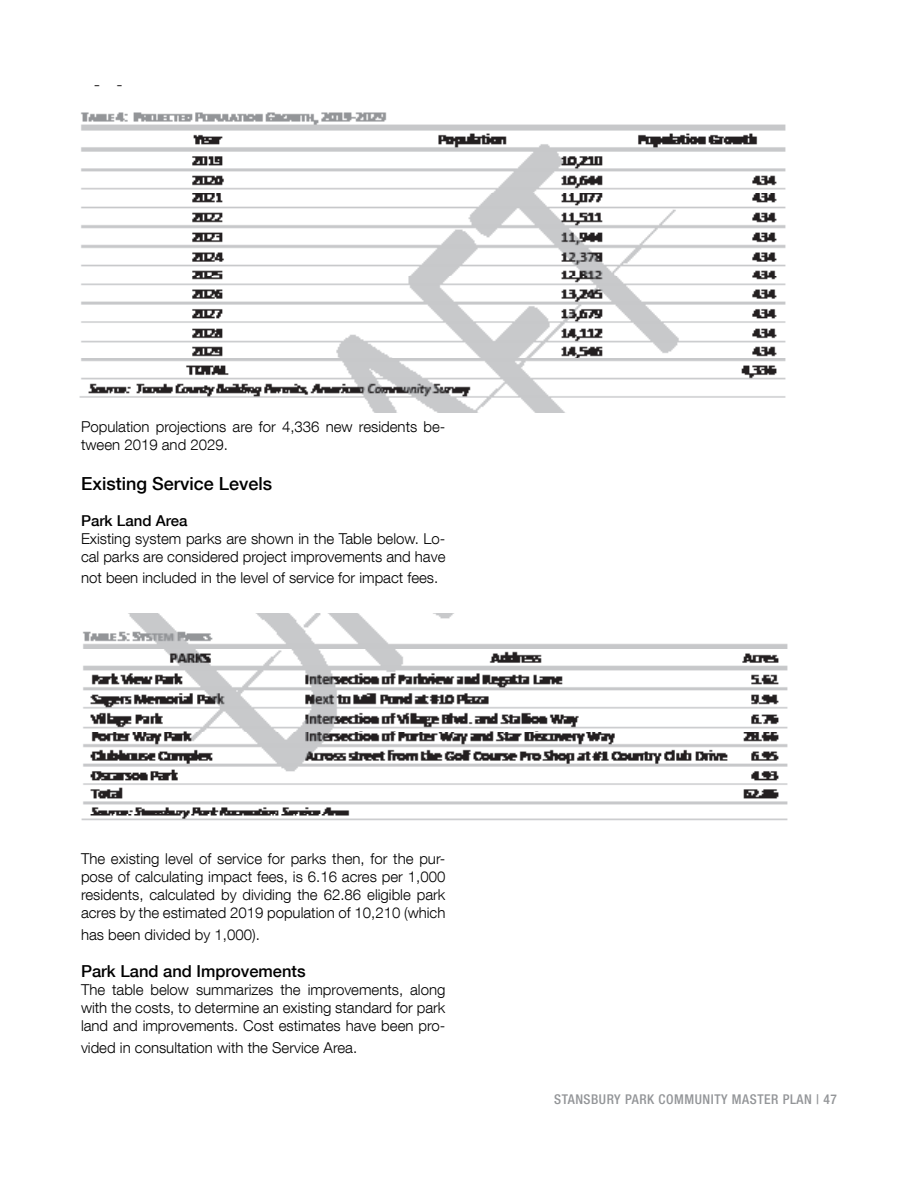
<style>
.page{position:relative;width:918px;height:1188px;background:#fff}
.page>*{position:absolute;margin:0;border:0;box-sizing:border-box;transform-origin:0 0}
.t1{font:500 18px "Helvetica Neue LT Com";color:#000}
.t2{font:500 16.5px "Helvetica Neue LT Com";color:#000}
.t3{font:300 15px/18px "Helvetica Neue LT Com";color:#000}
.t4{font:500 15px "Helvetica Neue LT Com";color:#000}
.t5{font:500 condensed 13.5px "Helvetica Neue LT Com";letter-spacing:.04em;color:#939598}
</style>
<div class="page">
<img style="left:79px;top:86px;width:707px;height:326px">
<img style="left:81px;top:614px;width:707px;height:207px">
<p class="t3" style="left:81px;top:417px;width:366px">Population projections are for 4,336 new residents be&shy;tween 2019 and 2029.</p>
<p class="t1" style="left:81px;top:472px;width:193px">Existing Service Levels</p>
<p class="t4" style="left:81px;top:511px;width:108px">Park Land Area</p>
<p class="t3" style="left:81px;top:529px;width:366px">Existing system parks are shown in the Table below. Lo&shy;cal parks are considered project improvements and have</p>
<p class="t3" style="left:81px;top:568px;width:359px">not been included in the level of service for impact fees.</p>
<p class="t3" style="left:81px;top:849px;width:366px;text-align:justify">The existing level of service for parks then, for the pur&shy;pose of calculating impact fees, is 6.16 acres per 1,000 residents, calculated by dividing the 62.86 eligible park acres by the estimated 2019 population of 10,210 (which</p>
<p class="t3" style="left:81px;top:925px;width:180px">has been divided by 1,000).</p>
<p class="t2" style="left:81px;top:962px;width:226px">Park Land and Improvements</p>
<p class="t3" style="left:81px;top:981px;width:366px;text-align:justify">The table below summarizes the improvements, along with the costs, to determine an existing standard for park land and improvements. Cost estimates have been pro-</p>
<p class="t3" style="left:81px;top:1038px;width:278px">vided in consultation with the Service Area.</p>
<p class="t5" style="left:554px;top:1091px;width:284px">STANSBURY PARK COMMUNITY MASTER PLAN | 47</p>
</div>
